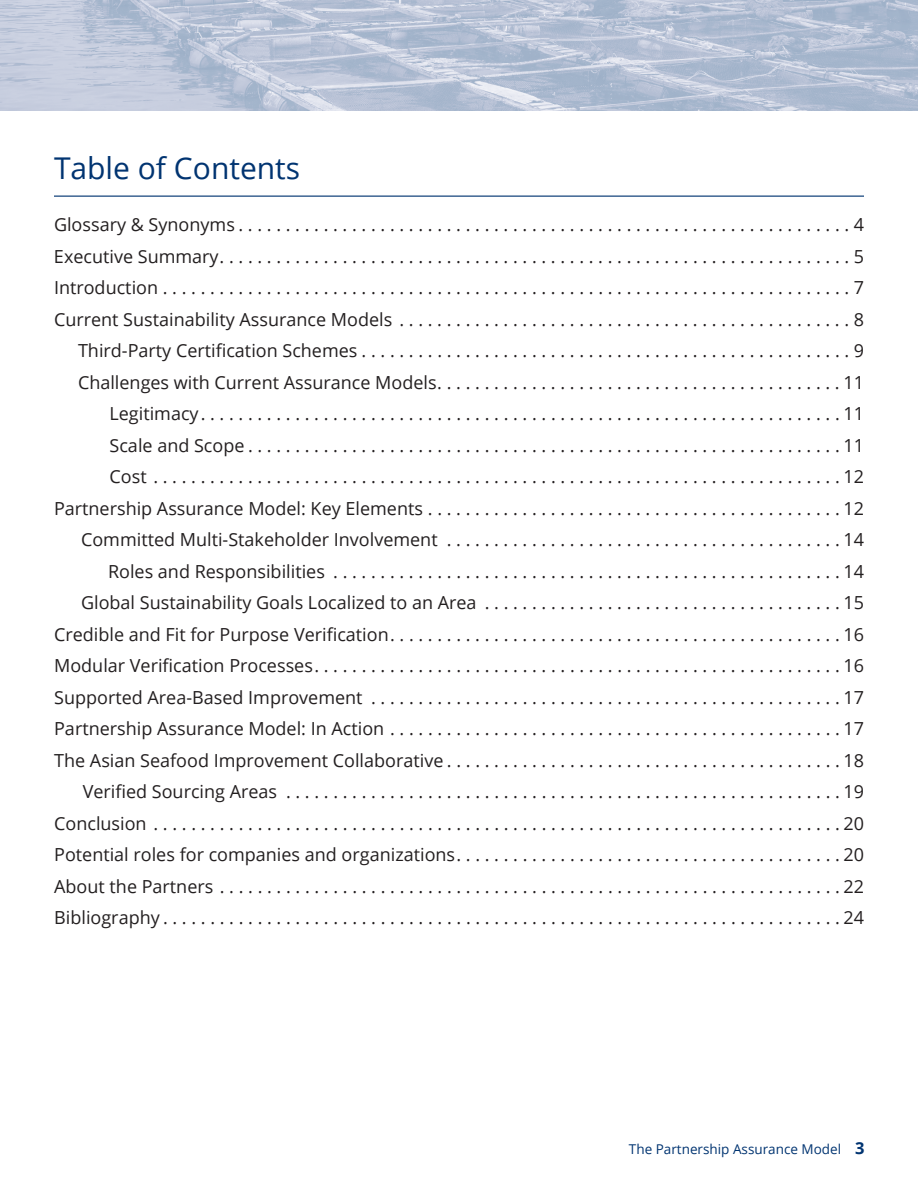
<style>
.page{position:relative;width:918px;height:1188px;background:#fff}
.page>*{position:absolute;margin:0;border:0;box-sizing:border-box;transform-origin:0 0}
.t1{font:30px "Open Sans";color:#013471}
.t2{font:18px "Open Sans";color:#231f20}
.t3{font:13.5px "Open Sans";color:#013471}
.s1{font-weight:700;font-size:16.5px}
</style>
<div class="page">
<img style="left:0;top:0;width:918px;height:110px">
<hr style="left:54px;top:195px;width:810px;height:2px;background:#013471">
<p class="t1" style="left:54px;top:147px;width:248px">Table of Contents</p>
<p class="t2" style="left:54px;top:212px;width:811px">Glossary &amp; Synonyms.................................................................4</p>
<p class="t2" style="left:54px;top:244px;width:812px">Executive Summary...................................................................5</p>
<p class="t2" style="left:54px;top:275px;width:812px">Introduction.........................................................................7</p>
<p class="t2" style="left:54px;top:307px;width:812px">Current Sustainability Assurance Models ................................................8</p>
<p class="t2" style="left:78px;top:338px;width:788px">Third-Party Certification Schemes....................................................9</p>
<p class="t2" style="left:78px;top:370px;width:788px">Challenges with Current Assurance Models...........................................11</p>
<p class="t2" style="left:110px;top:401px;width:756px">Legitimacy....................................................................11</p>
<p class="t2" style="left:110px;top:433px;width:756px">Scale and Scope...............................................................11</p>
<p class="t2" style="left:110px;top:464px;width:756px">Cost .........................................................................12</p>
<p class="t2" style="left:54px;top:496px;width:812px">Partnership Assurance Model: Key Elements............................................12</p>
<p class="t2" style="left:81px;top:527px;width:785px">Committed Multi-Stakeholder Involvement ..........................................14</p>
<p class="t2" style="left:108px;top:559px;width:758px">Roles and Responsibilities ......................................................14</p>
<p class="t2" style="left:81px;top:590px;width:785px">Global Sustainability Goals Localized to an Area ......................................15</p>
<p class="t2" style="left:54px;top:622px;width:812px">Credible and Fit for Purpose Verification................................................16</p>
<p class="t2" style="left:54px;top:653px;width:812px">Modular Verification Processes........................................................16</p>
<p class="t2" style="left:54px;top:685px;width:812px">Supported Area-Based Improvement ..................................................17</p>
<p class="t2" style="left:54px;top:716px;width:812px">Partnership Assurance Model: In Action................................................17</p>
<p class="t2" style="left:54px;top:748px;width:812px">The Asian Seafood Improvement Collaborative..........................................18</p>
<p class="t2" style="left:83px;top:779px;width:783px">Verified Sourcing Areas ...........................................................19</p>
<p class="t2" style="left:54px;top:811px;width:812px">Conclusion .........................................................................20</p>
<p class="t2" style="left:54px;top:842px;width:812px">Potential roles for companies and organizations.........................................20</p>
<p class="t2" style="left:54px;top:874px;width:812px">About the Partners..................................................................22</p>
<p class="t2" style="left:54px;top:905px;width:812px">Bibliography........................................................................24</p>
<p class="t3" style="left:629px;top:1140px;width:237px">The Partnership Assurance Model <span class="s1">3</span></p>
</div>
